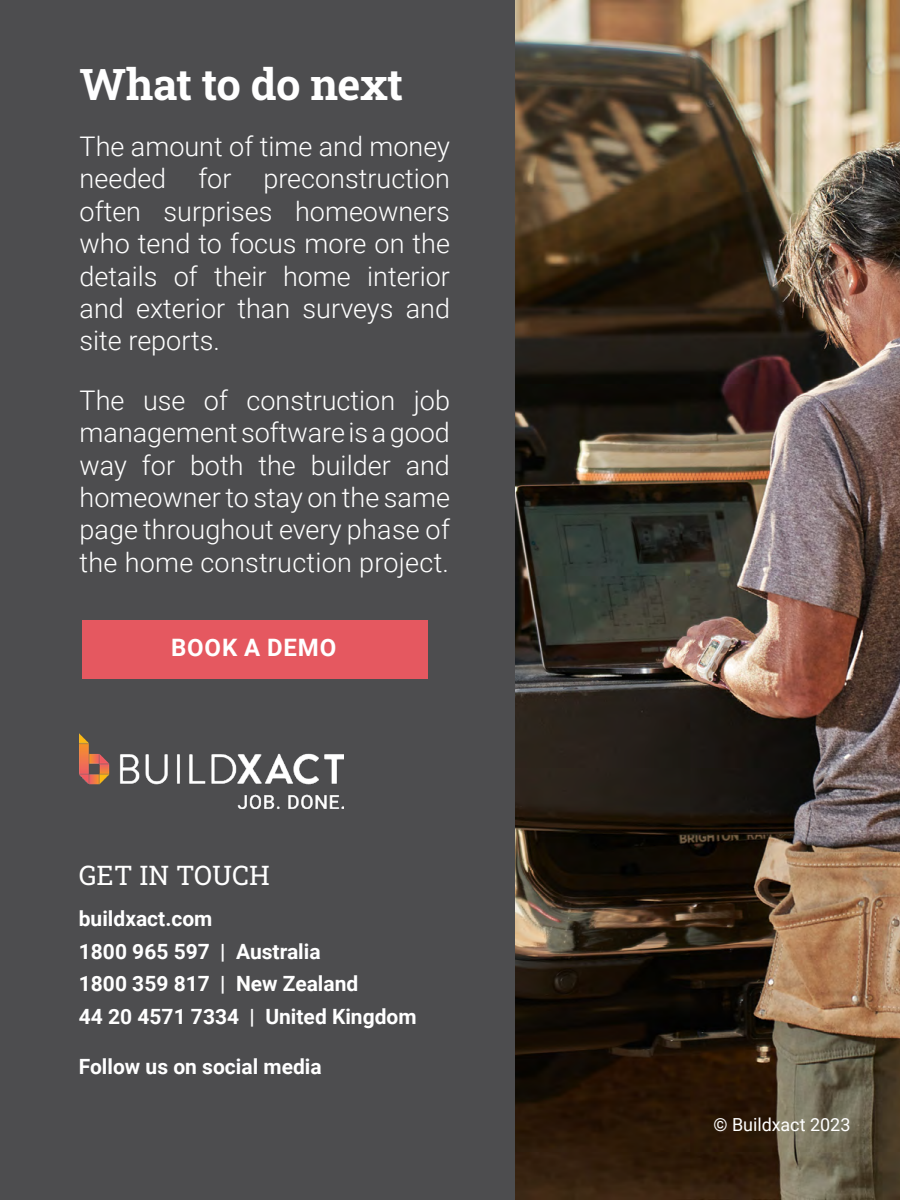
<style>
.page{position:relative;width:900px;height:1200px;background:#fff}
.page>*{position:absolute;margin:0;border:0;box-sizing:border-box;transform-origin:0 0}
.t1{font:700 43.5px "Roboto Slab";letter-spacing:-.01em;color:#fff}
.t2{font:300 27px/32.4px "Roboto";color:#fff;text-align:justify}
.t3{font:27px "Roboto Slab";color:#fff}
.t4{font:700 24px "Roboto";letter-spacing:.035em;color:#fff}
.t5{font:700 21px/32.7px "Roboto";color:#fff}
.t6{font:18px "Roboto";letter-spacing:-.005em;color:#fff}
</style>
<div class="page">
<img style="left:515px;top:0;width:385px;height:1200px">
<div style="left:0;top:0;width:515px;height:1200px;background:#4d4d4f"></div>
<img style="left:80px;top:734px;width:264px;height:75px">
<div style="left:82px;top:620px;width:346px;height:59px;background:#e55860"></div>
<h1 class="t1" style="left:80px;top:55px;width:325px">What to do next</h1>
<p class="t2" style="left:80px;top:129px;width:372px">The amount of time and money needed for preconstruction often surprises homeowners who tend to focus more on the details of their home interior and exterior than surveys and site reports.</p>
<p class="t2" style="left:80px;top:383px;width:372px">The use of construction job management software is a good way for both the builder and homeowner to stay on the same page throughout every phase of the home construction project.</p>
<p class="t4" style="left:171px;top:630px;width:167px">BOOK A DEMO</p>
<p class="t3" style="left:79px;top:857px;width:193px">GET IN TOUCH</p>
<p class="t5" style="left:79px;top:901px;width:339px">buildxact.com<br>1800 965 597 | Australia<br>1800 359 817 | New Zealand<br>44 20 4571 7334 | United Kingdom</p>
<p class="t5" style="left:79px;top:1049px;width:244px">Follow us on social media</p>
<p class="t6" style="left:713px;top:1112px;width:139px">© Buildxact 2023</p>
</div>
